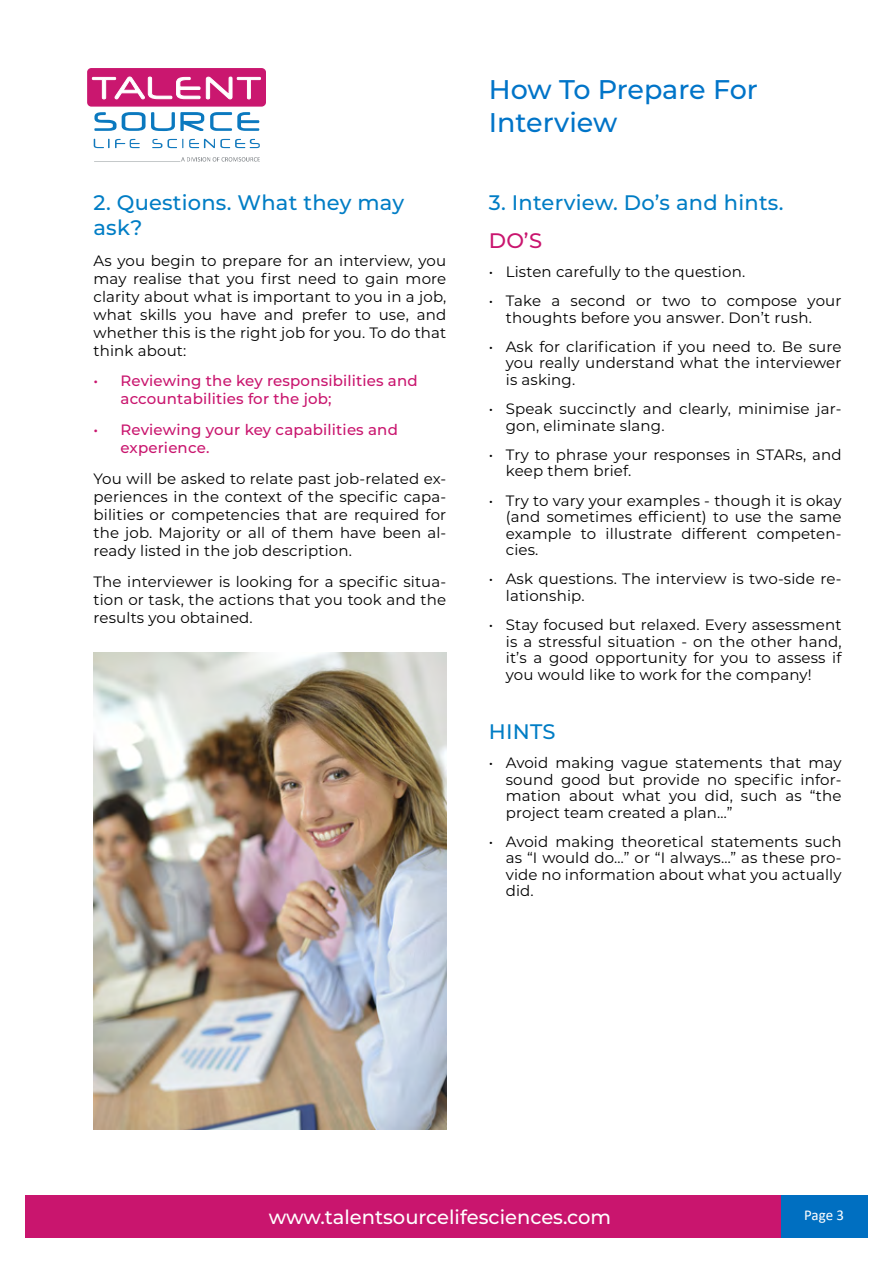
<style>
.page{position:relative;width:893px;height:1263px;background:#fff}
.page>*{position:absolute;margin:0;border:0;box-sizing:border-box;transform-origin:0 0}
.t1{font:500 27px/33px "Montserrat";color:#0074c8}
.t2{font:500 21px/25.2px "Montserrat";letter-spacing:.01em;color:#007dc5}
.t3{font:500 21px "Montserrat";color:#c9156e}
.t4{font:500 19.5px "Montserrat";color:#fff}
.t5{font:15px/18px "Montserrat";letter-spacing:.01em;color:#000}
.t6{font:500 15px/30.8px "Montserrat";letter-spacing:.01em;color:#c9156e}
.t7{font:15px "Calibri";color:#fff}
</style>
<div class="page">
<div style="left:26px;top:1195px;width:757px;height:42px;background:#c9156e"></div>
<div style="left:781px;top:1195px;width:86px;height:42px;background:#006fc1"></div>
<div style="left:87px;top:68px;width:179px;height:39px;background:#ca176f;border-radius:4px"></div>
<svg style="left:92px;top:77px;width:108px;height:22px"></svg>
<svg style="left:206px;top:77px;width:55px;height:22px"></svg>
<svg style="left:94px;top:112px;width:110px;height:19px"></svg>
<svg style="left:210px;top:112px;width:49px;height:19px"></svg>
<svg style="left:94px;top:139px;width:46px;height:9px"></svg>
<svg style="left:152px;top:139px;width:10px;height:9px"></svg>
<svg style="left:168px;top:139px;width:15px;height:9px"></svg>
<svg style="left:189px;top:139px;width:71px;height:9px"></svg>
<svg style="left:181px;top:157px;width:79px;height:5px"></svg>
<hr style="left:94px;top:161px;width:86px;height:1px;background:#c5c9ca">
<img style="left:94px;top:653px;width:352px;height:476px">
<h2 class="t2" style="left:94px;top:189px;width:312px">2. Questions. What they may ask?</h2>
<p class="t5" style="left:94px;top:251px;width:354px;text-align:right">As you begin to prepare for an interview, you may realise that you first need to gain more clarity about what is important to you in a job, and</p>
<p class="t5" style="left:302px;top:305px;width:47px">prefer</p>
<p class="t5" style="left:94px;top:305px;width:354px">what<br>whether this is the right job for you. To do that think about:</p>
<p class="t6" style="left:121px;top:365px;width:299px">Reviewing the key responsibilities and</p>
<p class="t5" style="left:140px;top:305px;width:38px">skills</p>
<p class="t5" style="left:220px;top:305px;width:38px">have</p>
<p class="t5" style="left:264px;top:305px;width:31px">and</p>
<p class="t5" style="left:355px;top:305px;width:17px">to</p>
<p class="t5" style="left:185px;top:305px;width:29px">you</p>
<p class="t5" style="left:379px;top:305px;width:32px">use,</p>
<p class="t6" style="left:94px;top:365px;width:6px">•</p>
<p class="t6" style="left:94px;top:414px;width:6px">•</p>
<p class="t6" style="left:121px;top:383px;width:279px">accountabilities for the job;<br>Reviewing your key capabilities and</p>
<p class="t6" style="left:121px;top:432px;width:90px">experience.</p>
<p class="t5" style="left:94px;top:469px;width:354px">You will be asked to relate past job-related ex-</p>
<p class="t5" style="left:94px;top:487px;width:354px">periences in the context of the specific capa-</p>
<p class="t5" style="left:94px;top:505px;width:354px">bilities or competencies that are required for</p>
<p class="t5" style="left:94px;top:523px;width:354px">the job. Majority or all of them have been al-</p>
<p class="t5" style="left:94px;top:541px;width:260px">ready listed in the job description.</p>
<p class="t5" style="left:94px;top:572px;width:354px">The interviewer is looking for a specific situa-</p>
<p class="t5" style="left:94px;top:608px;width:161px">results you obtained.</p>
<p class="t5" style="left:94px;top:590px;width:354px">tion or task, the actions that you took and the</p>
<h1 class="t1" style="left:489px;top:72px;width:271px">How To Prepare For<br>Interview</h1>
<h2 class="t2" style="left:489px;top:189px;width:296px">3. Interview. Do s’ and hints.</h2>
<h2 class="t3" style="left:489px;top:225px;width:55px">DO S’</h2>
<p class="t5" style="left:506px;top:262px;width:241px">Listen carefully to the question.</p>
<p class="t5" style="left:489px;top:262px;width:6px">•</p>
<p class="t5" style="left:489px;top:291px;width:6px">•</p>
<p class="t5" style="left:506px;top:291px;width:37px">Take</p>
<p class="t5" style="left:551px;top:291px;width:10px">a</p>
<p class="t5" style="left:571px;top:291px;width:57px">second</p>
<p class="t5" style="left:636px;top:291px;width:17px">or</p>
<p class="t5" style="left:662px;top:291px;width:30px">two</p>
<p class="t5" style="left:701px;top:291px;width:17px">to</p>
<p class="t5" style="left:727px;top:291px;width:72px">compose</p>
<p class="t5" style="left:808px;top:291px;width:35px">your</p>
<p class="t5" style="left:489px;top:337px;width:6px">•</p>
<p class="t5" style="left:489px;top:399px;width:6px">•</p>
<p class="t5" style="left:489px;top:445px;width:6px">•</p>
<p class="t5" style="left:489px;top:491px;width:6px">•</p>
<p class="t5" style="left:489px;top:569px;width:6px">•</p>
<p class="t5" style="left:489px;top:615px;width:6px">•</p>
<p class="t5" style="left:506px;top:302px;width:337px;line-height:29.2px">thoughts before you answer. Don t’ rush.<br>Ask for clarification if you need to. Be sure</p>
<p class="t5" style="left:506px;top:354px;width:337px;line-height:16.5px">you really understand what the interviewer is asking.</p>
<p class="t5" style="left:506px;top:416px;width:160px">gon, eliminate slang.</p>
<p class="t5" style="left:506px;top:399px;width:48px">Speak</p>
<p class="t5" style="left:559px;top:399px;width:78px">succinctly</p>
<p class="t5" style="left:643px;top:399px;width:31px">and</p>
<p class="t5" style="left:679px;top:399px;width:53px">clearly,</p>
<p class="t5" style="left:738px;top:399px;width:73px">minimise</p>
<p class="t5" style="left:816px;top:399px;width:27px">jar-</p>
<p class="t5" style="left:506px;top:445px;width:337px">Try to phrase your responses in STARs, and</p>
<p class="t5" style="left:506px;top:456px;width:337px;line-height:29.2px">keep them brief.<br>Try to vary your examples - though it is okay</p>
<p class="t5" style="left:506px;top:507px;width:337px">(and sometimes efficient) to use the same</p>
<p class="t5" style="left:506px;top:540px;width:34px">cies.</p>
<p class="t5" style="left:682px;top:524px;width:67px">different</p>
<p class="t5" style="left:506px;top:524px;width:67px">example</p>
<p class="t5" style="left:606px;top:524px;width:68px">illustrate</p>
<p class="t5" style="left:581px;top:524px;width:17px">to</p>
<p class="t5" style="left:757px;top:524px;width:86px">competen-</p>
<p class="t5" style="left:506px;top:569px;width:337px">Ask questions. The interview is two-side re-</p>
<p class="t5" style="left:506px;top:586px;width:80px">lationship.</p>
<p class="t5" style="left:506px;top:615px;width:337px">Stay focused but relaxed. Every assessment</p>
<p class="t5" style="left:506px;top:632px;width:337px;line-height:16.5px;text-align:justify">is a stressful situation - on the other hand, it as’ good opportunity for you to assess if you would like to work for the company!</p>
<h2 class="t2" style="left:489px;top:718px;width:68px">HINTS</h2>
<p class="t5" style="left:489px;top:753px;width:6px">•</p>
<p class="t5" style="left:506px;top:753px;width:44px">Avoid</p>
<p class="t5" style="left:555px;top:753px;width:60px">making</p>
<p class="t5" style="left:621px;top:753px;width:48px">vague</p>
<p class="t5" style="left:770px;top:753px;width:33px">that</p>
<p class="t5" style="left:675px;top:753px;width:89px">statements</p>
<p class="t5" style="left:808px;top:753px;width:35px">may</p>
<p class="t5" style="left:489px;top:832px;width:6px">•</p>
<p class="t5" style="left:734px;top:770px;width:60px">specific</p>
<p class="t5" style="left:801px;top:770px;width:42px">infor-</p>
<p class="t5" style="left:506px;top:770px;width:49px">sound</p>
<p class="t5" style="left:506px;top:803px;width:228px">project team created a plan...“</p>
<p class="t5" style="left:561px;top:770px;width:41px">good</p>
<p class="t5" style="left:608px;top:770px;width:28px">but</p>
<p class="t5" style="left:642px;top:770px;width:59px">provide</p>
<p class="t5" style="left:707px;top:770px;width:21px">no</p>
<p class="t5" style="left:506px;top:786px;width:57px">mation</p>
<p class="t5" style="left:569px;top:786px;width:47px">about</p>
<p class="t5" style="left:622px;top:786px;width:40px">what</p>
<p class="t5" style="left:705px;top:786px;width:30px">did,</p>
<p class="t5" style="left:741px;top:786px;width:38px">such</p>
<p class="t5" style="left:810px;top:786px;width:33px">“the</p>
<p class="t5" style="left:669px;top:786px;width:29px">you</p>
<p class="t5" style="left:785px;top:786px;width:18px">as</p>
<p class="t5" style="left:506px;top:832px;width:44px">Avoid</p>
<p class="t5" style="left:555px;top:832px;width:60px">making</p>
<p class="t5" style="left:621px;top:832px;width:84px">theoretical</p>
<p class="t5" style="left:805px;top:832px;width:38px">such</p>
<p class="t5" style="left:711px;top:832px;width:89px">statements</p>
<p class="t5" style="left:506px;top:848px;width:337px">as “I would do…” or “I always…” as these pro-</p>
<p class="t5" style="left:506px;top:881px;width:30px">did.</p>
<p class="t5" style="left:506px;top:865px;width:337px">vide no information about what you actually</p>
<h3 class="t4" style="left:269px;top:1203px;width:344px">www.talentsourcelifesciences.com</h3>
<p class="t7" style="left:804px;top:1205px;width:42px">Page 3</p>
</div>
